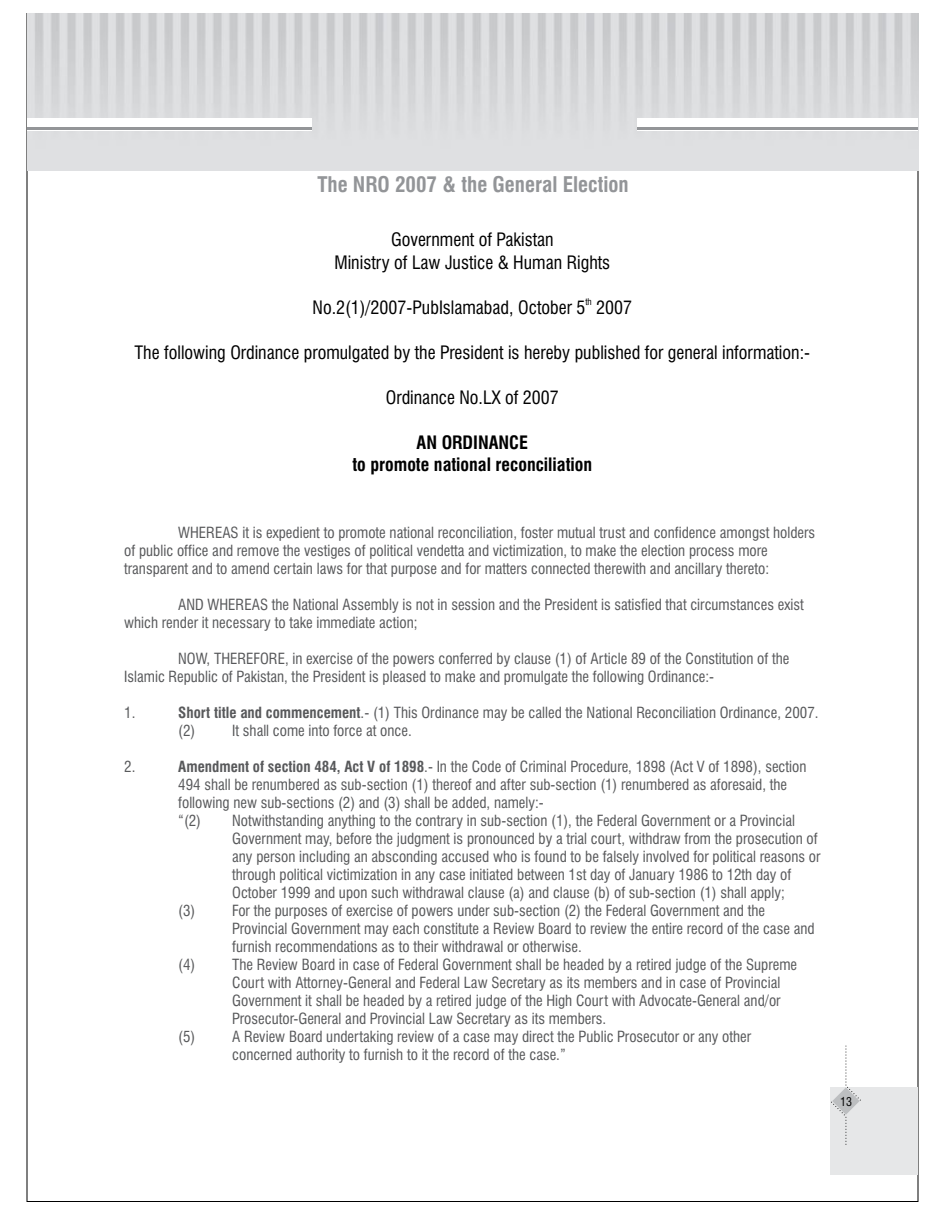
<style>
.page{position:relative;width:945px;height:1215px;background:#fff}
.page>*{position:absolute;margin:0;border:0;box-sizing:border-box;transform-origin:0 0}
.t1{font:700 condensed 21px "Swiss 721 BT";color:#939598}
.t2{font:condensed 18px/22.5px "Swiss 721 BT";color:#000;text-align:center}
.t3{font:700 condensed 18px/22.5px "Swiss 721 BT";color:#000;text-align:center}
.t4{font:condensed 15px/18px "Swiss 721 BT";color:#58595b}
.t5{font:condensed 12px "Swiss 721 BT";color:#000}
.t6{font:condensed 9px "Swiss 721 BT";color:#000}
.s1{font-weight:700}
</style>
<div class="page">
<div style="left:831px;top:1087px;width:87px;height:88px;background:#e6e7e8"></div>
<svg style="left:830px;top:1045px;width:31px;height:101px"></svg>
<img style="left:27px;top:13px;width:891px;height:158px">
<div style="left:27px;top:118px;width:284px;height:12px;background:#fff"></div>
<hr style="left:27px;top:128px;width:284px;height:2px;background:#939598">
<div style="left:637px;top:118px;width:281px;height:12px;background:#fff"></div>
<hr style="left:637px;top:128px;width:281px;height:2px;background:#939598">
<h1 class="t1" style="left:317px;top:176px;width:313px">The NRO 2007 &amp; the General Election</h1>
<p class="t2" style="left:334px;top:230px;width:277px">Government of Pakistan<br>Ministry of Law Justice &amp; Human Rights</p>
<p class="t6" style="left:585px;top:298px;width:8px">th</p>
<p class="t2" style="left:313px;top:298px;width:321px">No.2(1)/2007-PubIslamabad, October 5 2007</p>
<p class="t2" style="left:135px;top:343px;width:677px">The following Ordinance promulgated by the President is hereby published for general information:-</p>
<p class="t2" style="left:386px;top:388px;width:174px">Ordinance No.LX of 2007</p>
<p class="t3" style="left:352px;top:433px;width:241px">AN ORDINANCE<br>to promote national reconciliation</p>
<p class="t4" style="left:124px;top:526px;width:692px;text-indent:54px">WHEREAS it is expedient to promote national reconciliation, foster mutual trust and confidence amongst holders of public office and remove the vestiges of political vendetta and victimization, to make the election process more transparent and to amend certain laws for that purpose and for matters connected therewith and ancillary thereto:</p>
<p class="t4" style="left:124px;top:597px;width:681px;text-indent:54px">AND WHEREAS the National Assembly is not in session and the President is satisfied that circumstances exist which render it necessary to take immediate action;</p>
<p class="t4" style="left:124px;top:651px;width:667px;text-indent:54px">NOW, THEREFORE, in exercise of the powers conferred by clause (1) of Article 89 of the Constitution of the<br>Islamic Republic of Pakistan, the President is pleased to make and promulgate the following Ordinance:-</p>
<p class="t4" style="left:124px;top:705px;width:13px">1.</p>
<p class="t4" style="left:178px;top:705px;width:642px"><span class="s1">Short title and commencement</span>.- (1) This Ordinance may be called the National Reconciliation Ordinance, 2007. (2)</p>
<p class="t4" style="left:232px;top:723px;width:181px">It shall come into force at once.</p>
<p class="t4" style="left:124px;top:759px;width:13px">2.</p>
<p class="t4" style="left:178px;top:759px;width:630px"><span class="s1">Amendment of section 484, Act V of 1898</span>.- In the Code of Criminal Procedure, 1898 (Act V of 1898), section 494 shall be renumbered as sub-section (1) thereof and after sub-section (1) renumbered as aforesaid, the following new sub-sections (2) and (3) shall be added, namely:-<br>“(2)</p>
<p class="t4" style="left:232px;top:813px;width:590px">Notwithstanding anything to the contrary in sub-section (1), the Federal Government or a Provincial Government may, before the judgment is pronounced by a trial court, withdraw from the prosecution of any person including an absconding accused who is found to be falsely involved for political reasons or through political victimization in any case initiated between 1st day of January 1986 to 12th day of October 1999 and upon such withdrawal clause (a) and clause (b) of sub-section (1) shall apply;</p>
<p class="t4" style="left:178px;top:903px;width:19px">(3)</p>
<p class="t4" style="left:232px;top:903px;width:584px">For the purposes of exercise of powers under sub-section (2) the Federal Government and the<br>Provincial Government may each constitute a Review Board to review the entire record of the case and furnish recommendations as to their withdrawal or otherwise.</p>
<p class="t4" style="left:178px;top:957px;width:19px">(4)</p>
<p class="t4" style="left:232px;top:957px;width:566px">The Review Board in case of Federal Government shall be headed by a retired judge of the Supreme Court with Attorney-General and Federal Law Secretary as its members and in case of Provincial Government it shall be headed by a retired judge of the High Court with Advocate-General and/or Prosecutor-General and Provincial Law Secretary as its members.</p>
<p class="t4" style="left:178px;top:1029px;width:19px">(5)</p>
<p class="t4" style="left:232px;top:1029px;width:521px">A Review Board undertaking review of a case may direct the Public Prosecutor or any other concerned authority to furnish to it the record of the case.”</p>
<p class="t5" style="left:840px;top:1096px;width:13px">13</p>
</div>
